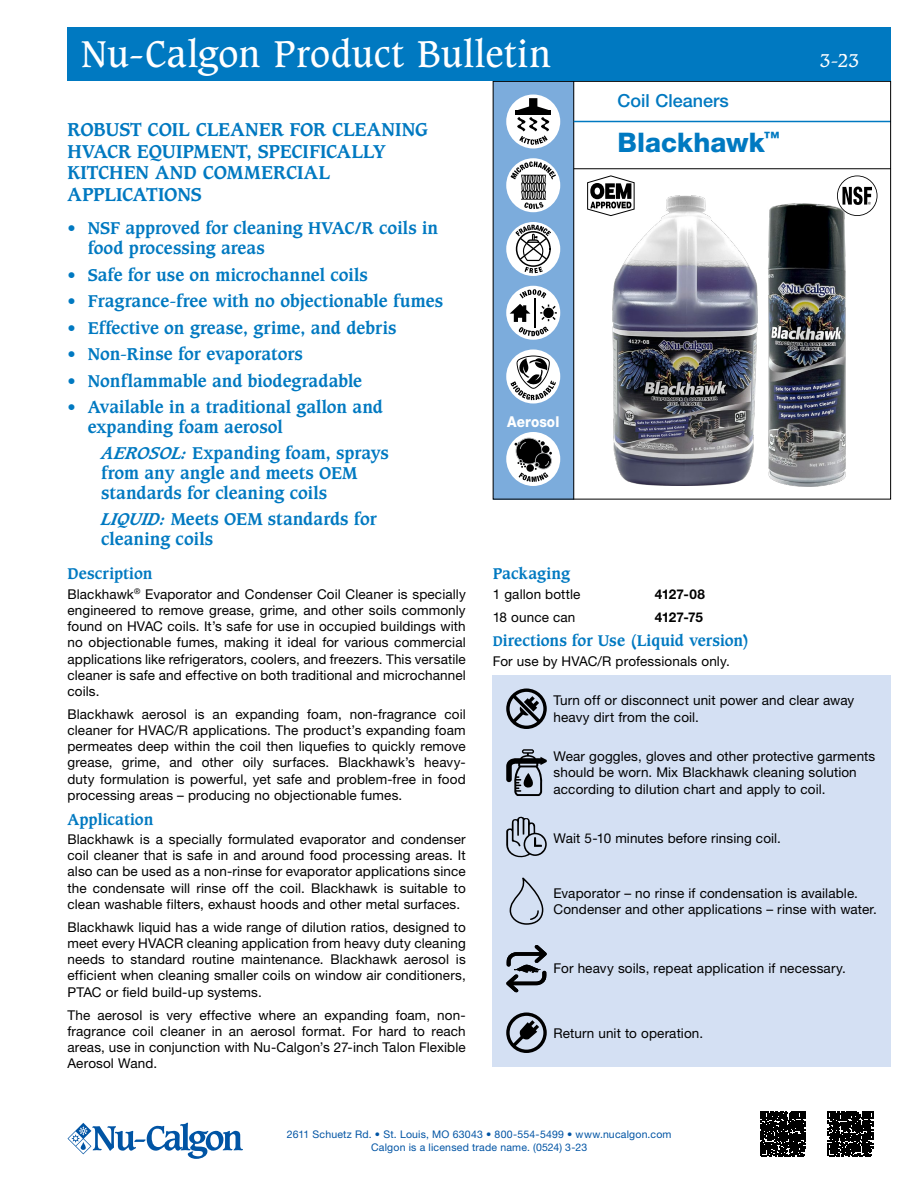
<style>
.page{position:relative;width:918px;height:1188px;background:#fff}
.page>*{position:absolute;margin:0;border:0;box-sizing:border-box;transform-origin:0 0}
.t1{font:36px "Caxton Std";letter-spacing:.015em;color:#fff}
.t2{font:800 27px "Helvetica Neue LT Pro";color:#0079c1}
.t3{font:700 18px/21.6px "Caxton Std";letter-spacing:-.005em;color:#0079c1}
.t4{font:500 18px "Helvetica Neue LT Pro";color:#0079c1}
.t5{font:18px "Caxton Std";color:#fff}
.t6{font:700 16.5px/19.8px "Caxton Std";color:#0079c1}
.t7{font:800 15.75px "Helvetica Neue LT Pro";color:#0079c1}
.t8{font:700 15px "Caxton Std";letter-spacing:.005em;color:#0079c1}
.t9{font:800 15px "Helvetica Neue LT Pro";letter-spacing:.01em;color:#fff;scale:.9 1}
.t10{font:13.5px/16.2px "Helvetica Neue LT Pro";letter-spacing:.01em;color:#000;text-align:justify}
.t11{font:700 13.5px "Helvetica Neue LT Pro";letter-spacing:-.02em;color:#000}
.t12{font:10.5px/12.6px "Helvetica Neue LT Pro";letter-spacing:.02em;color:#0054a4;text-align:center}
.s1{font-style:italic}
.s2{font-size:13.5px}
</style>
<div class="page">
<div style="left:493px;top:675px;width:398px;height:391px;background:#d4e0f3"></div>
<div style="left:493px;top:81px;width:81px;height:419px;background:#7cacdc"></div>
<hr style="left:574px;top:168px;width:317px;height:1px;background:#000">
<hr style="left:573px;top:81px;width:1px;height:419px;background:#000">
<hr style="left:574px;top:121px;width:317px;height:1px;background:#0079c1">
<div style="left:68px;top:27px;width:823px;height:54px;background:#0079c1"></div>
<svg style="left:760px;top:1111px;width:46px;height:45px;background:#202020"></svg>
<svg style="left:828px;top:1111px;width:45px;height:45px;background:#242424"></svg>
<div style="left:506px;top:350px;width:54px;height:54px;background:#fff;border-radius:50%"></div>
<svg style="left:510px;top:355px;width:46px;height:45px"></svg>
<div style="left:506px;top:158px;width:54px;height:54px;background:#fff;border-radius:50%"></div>
<svg style="left:511px;top:161px;width:45px;height:48px"></svg>
<div style="left:506px;top:286px;width:54px;height:54px;background:#fff;border-radius:50%"></div>
<svg style="left:510px;top:289px;width:47px;height:47px"></svg>
<div style="left:543px;top:308px;width:11px;height:10px;background:#000;border-radius:50%"></div>
<div style="left:506px;top:95px;width:54px;height:54px;background:#fff;border-radius:50%"></div>
<svg style="left:514px;top:117px;width:38px;height:28px"></svg>
<hr style="left:516px;top:111px;width:35px;height:4px;background:#000">
<svg style="left:516px;top:98px;width:35px;height:13px"></svg>
<div style="left:506px;top:222px;width:54px;height:54px;background:#fff;border-radius:50%"></div>
<div style="left:516px;top:231px;width:35px;height:36px;border:2px solid #000;border-radius:50%"></div>
<svg style="left:525px;top:267px;width:18px;height:6px"></svg>
<svg style="left:515px;top:225px;width:36px;height:36px"></svg>
<div style="left:506px;top:432px;width:54px;height:54px;background:#fff;border-radius:50%"></div>
<svg style="left:515px;top:438px;width:37px;height:44px"></svg>
<svg style="left:68px;top:1123px;width:175px;height:36px"></svg>
<img style="left:768px;top:203px;width:78px;height:283px">
<img style="left:613px;top:196px;width:144px;height:290px">
<svg style="left:506px;top:1012px;width:41px;height:41px"></svg>
<svg style="left:506px;top:945px;width:41px;height:47px"></svg>
<svg style="left:506px;top:688px;width:41px;height:41px"></svg>
<svg style="left:506px;top:816px;width:41px;height:42px"></svg>
<svg style="left:506px;top:749px;width:41px;height:47px"></svg>
<svg style="left:509px;top:877px;width:35px;height:48px"></svg>
<svg style="left:587px;top:175px;width:48px;height:41px"></svg>
<svg style="left:837px;top:176px;width:41px;height:40px"></svg>
<h1 class="t1" style="left:81px;top:33px;width:472px">Nu-Calgon Product Bulletin</h1>
<h3 class="t4" style="left:618px;top:90px;width:113px">Coil Cleaners</h3>
<h2 class="t2" style="left:618px;top:127px;width:149px">Blackhawk</h2>
<h3 class="t3" style="left:68px;top:119px;width:362px">ROBUST COIL CLEANER FOR CLEANING</h3>
<p class="t7" style="left:764px;top:128px;width:17px">™</p>
<h3 class="t3" style="left:68px;top:141px;width:320px">HVACR EQUIPMENT, SPECIFICALLY<br>KITCHEN AND COMMERCIAL<br>APPLICATIONS</h3>
<p class="t6" style="left:88px;top:219px;width:352px;text-indent:-20px">• NSF approved for cleaning HVAC/R coils in food processing areas</p>
<p class="t6" style="left:68px;top:265px;width:302px">• Safe for use on microchannel coils</p>
<p class="t6" style="left:68px;top:292px;width:377px">• Fragrance-free with no objectionable fumes</p>
<p class="t6" style="left:68px;top:318px;width:330px">• Effective on grease, grime, and debris</p>
<p class="t6" style="left:68px;top:345px;width:237px">• Non-Rinse for evaporators</p>
<p class="t6" style="left:68px;top:371px;width:296px">• Nonflammable and biodegradable</p>
<p class="t6" style="left:88px;top:398px;width:297px;text-indent:-20px">• Available in a traditional gallon and expanding foam aerosol</p>
<p class="t9" style="left:507px;top:413px;width:59px">Aerosol</p>
<p class="t6" style="left:101px;top:443px;width:289px"><span class="s1">AEROSOL:</span> Expanding foam, sprays from any angle and meets OEM standards for cleaning coils</p>
<p class="t6" style="left:101px;top:509px;width:277px"><span class="s1">LIQUID:</span> Meets OEM standards for cleaning coils</p>
<h3 class="t5" style="left:820px;top:50px;width:41px">3-23</h3>
<p class="t8" style="left:68px;top:565px;width:87px">Description</p>
<p class="t10" style="left:67px;top:585px;width:400px">Blackhawk<sup>®</sup> Evaporator and Condenser Coil Cleaner is specially engineered to remove grease, grime, and other soils commonly found on HVAC coils. It’s safe for use in occupied buildings with no objectionable fumes, making it ideal for various commercial applications like refrigerators, coolers, and freezers. This versatile cleaner is safe and effective on both traditional and microchannel coils.</p>
<p class="t10" style="left:67px;top:706px;width:400px">Blackhawk aerosol is an expanding foam, non-fragrance coil cleaner for HVAC/R applications. The product’s expanding foam permeates deep within the coil then liquefies to quickly remove grease, grime, and other oily surfaces. Blackhawk’s heavy&shy;duty formulation is powerful, yet safe and problem-free in food processing areas – producing no objectionable fumes.</p>
<p class="t8" style="left:68px;top:810px;width:87px">Application</p>
<p class="t10" style="left:68px;top:831px;width:400px">Blackhawk is a specially formulated evaporator and condenser coil cleaner that is safe in and around food processing areas. It also can be used as a non-rinse for evaporator applications since the condensate will rinse off the coil. Blackhawk is suitable to clean washable filters, exhaust hoods and other metal surfaces.</p>
<p class="t10" style="left:68px;top:919px;width:400px">Blackhawk liquid has a wide range of dilution ratios, designed to meet every HVACR cleaning application from heavy duty cleaning needs to standard routine maintenance. Blackhawk aerosol is efficient when cleaning smaller coils on window air conditioners, PTAC or field build-up systems.</p>
<p class="t10" style="left:68px;top:1006px;width:400px">The aerosol is very effective where an expanding foam, non&shy;fragrance coil cleaner in an aerosol format. For hard to reach areas, use in conjunction with Nu-Calgon’s 27-inch Talon Flexible Aerosol Wand.</p>
<p class="t8" style="left:493px;top:565px;width:79px">Packaging</p>
<p class="t10" style="left:493px;top:585px;width:89px">1 gallon bottle</p>
<p class="t11" style="left:655px;top:585px;width:52px">4127-08</p>
<p class="t10" style="left:493px;top:608px;width:84px">18 ounce can</p>
<p class="t11" style="left:655px;top:608px;width:50px">4127-75</p>
<p class="t8" style="left:493px;top:632px;width:258px"><span class="s2">D</span>irections for Use (Liquid version)</p>
<p class="t10" style="left:493px;top:653px;width:239px">For use by HVAC/R professionals only.</p>
<p class="t10" style="left:554px;top:692px;width:302px">Turn off or disconnect unit power and clear away heavy dirt from the coil.</p>
<p class="t10" style="left:554px;top:748px;width:323px;text-align:left">Wear goggles, gloves and other protective garments should be worn. Mix Blackhawk cleaning solution according to dilution chart and apply to coil.</p>
<p class="t10" style="left:554px;top:830px;width:229px">Wait 5-10 minutes before rinsing coil.</p>
<p class="t10" style="left:554px;top:885px;width:325px">Evaporator – no rinse if condensation is available.<br>Condenser and other applications – rinse with water.</p>
<p class="t10" style="left:554px;top:960px;width:294px">For heavy soils, repeat application if necessary.</p>
<p class="t10" style="left:554px;top:1024px;width:151px">Return unit to operation.</p>
<p class="t12" style="left:287px;top:1128px;width:386px">2611 Schuetz Rd. • St. Louis, MO 63043 • 800-554-5499 • www.nucalgon.com<br>Calgon is a licensed trade name. (0524) 3-23</p>
</div>
